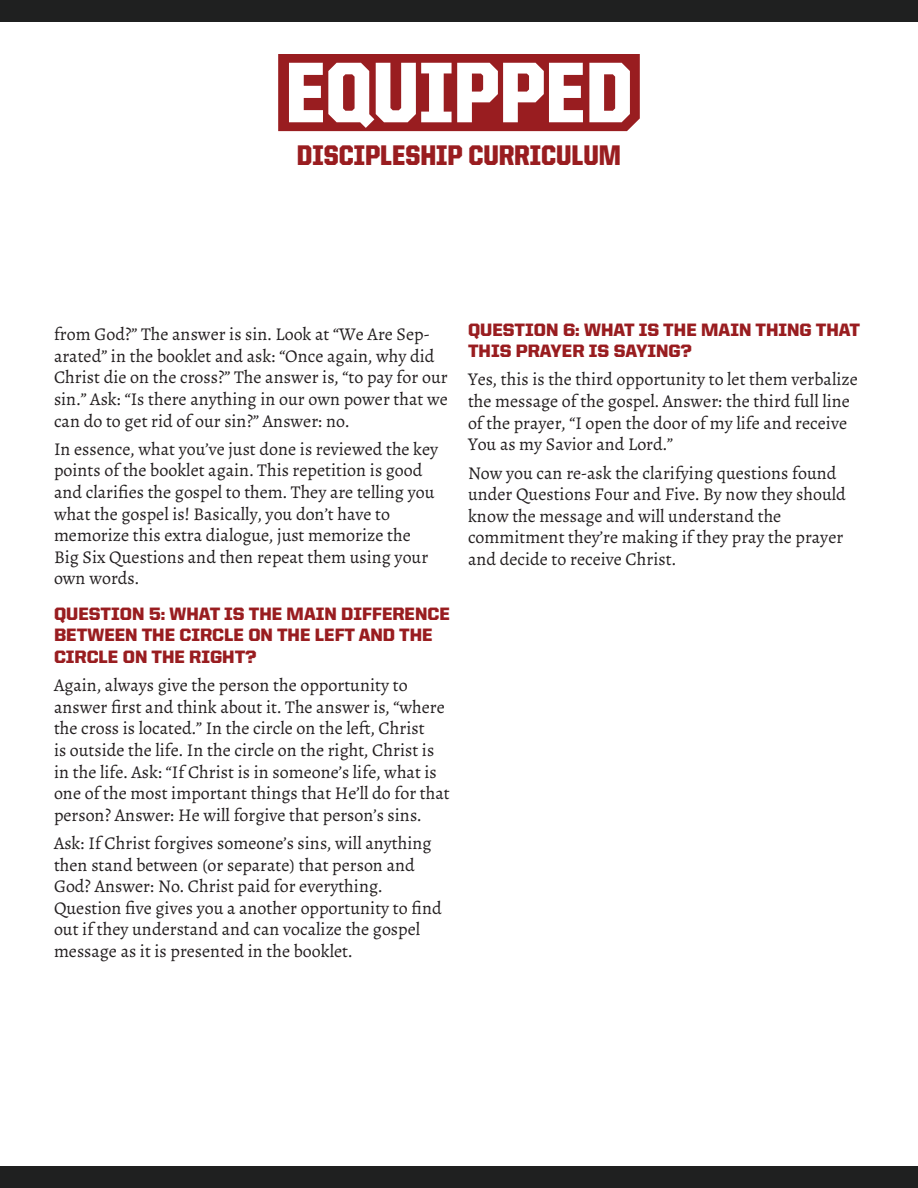
<style>
.page{position:relative;width:918px;height:1188px;background:#fff}
.page>*{position:absolute;margin:0;border:0;box-sizing:border-box;transform-origin:0 0}
.t1{font:900 28.5px "United Sans Semi Cond";color:#991d20}
.t2{font:18px/21.6px "Alegreya";color:#231f20}
.t3{font:900 18px/21.6px "United Sans Reg";color:#991d20}
</style>
<div class="page">
<svg style="left:278px;top:54px;width:362px;height:77px"></svg>
<div style="left:0;top:0;width:918px;height:22px;background:#1f2020"></div>
<div style="left:0;top:1166px;width:918px;height:22px;background:#1f2020"></div>
<h1 class="t1" style="left:297px;top:139px;width:326px">DISCIPLESHIP CURRICULUM</h1>
<p class="t2" style="left:54px;top:323px;width:395px">from God?” The answer is sin. Look at “We Are Sep&shy;arated” in the booklet and ask: “Once again, why did Christ die on the cross?” The answer is, “to pay for our sin.” Ask: “Is there anything in our own power that we can do to get rid of our sin?” Answer: no.</p>
<p class="t2" style="left:54px;top:438px;width:386px">In essence, what you’ve just done is reviewed the key points of the booklet again. This repetition is good and clarifies the gospel to them. They are telling you what the gospel is! Basically, you don’t have to memorize this extra dialogue, just memorize the Big Six Questions and then repeat them using your own words.</p>
<p class="t3" style="left:54px;top:602px;width:397px">QUESTION 5: WHAT IS THE MAIN DIFFERENCE<br>BETWEEN THE CIRCLE ON THE LEFT AND THE<br>CIRCLE ON THE RIGHT?</p>
<p class="t2" style="left:54px;top:674px;width:397px">Again, always give the person the opportunity to answer first and think about it. The answer is, “where the cross is located.” In the circle on the left, Christ<br>is outside the life. In the circle on the right, Christ is in the life. Ask: “If Christ is in someone’s life, what is one of the most important things that He’ll do for that person? Answer: He will forgive that person’s sins.</p>
<p class="t2" style="left:54px;top:832px;width:389px">Ask: If Christ forgives someone’s sins, will anything then stand between (or separate) that person and God? Answer: No. Christ paid for everything.<br>Question five gives you a another opportunity to find out if they understand and can vocalize the gospel message as it is presented in the booklet.</p>
<p class="t3" style="left:468px;top:318px;width:394px">QUESTION 6: WHAT IS THE MAIN THING THAT<br>THIS PRAYER IS SAYING?</p>
<p class="t2" style="left:468px;top:369px;width:391px">Yes, this is the third opportunity to let them verbalize the message of the gospel. Answer: the third full line of the prayer, “I open the door of my life and receive You as my Savior and Lord.”</p>
<p class="t2" style="left:468px;top:462px;width:379px">Now you can re-ask the clarifying questions found under Questions Four and Five. By now they should know the message and will understand the commitment they’re making if they pray the prayer and decide to receive Christ.</p>
</div>
